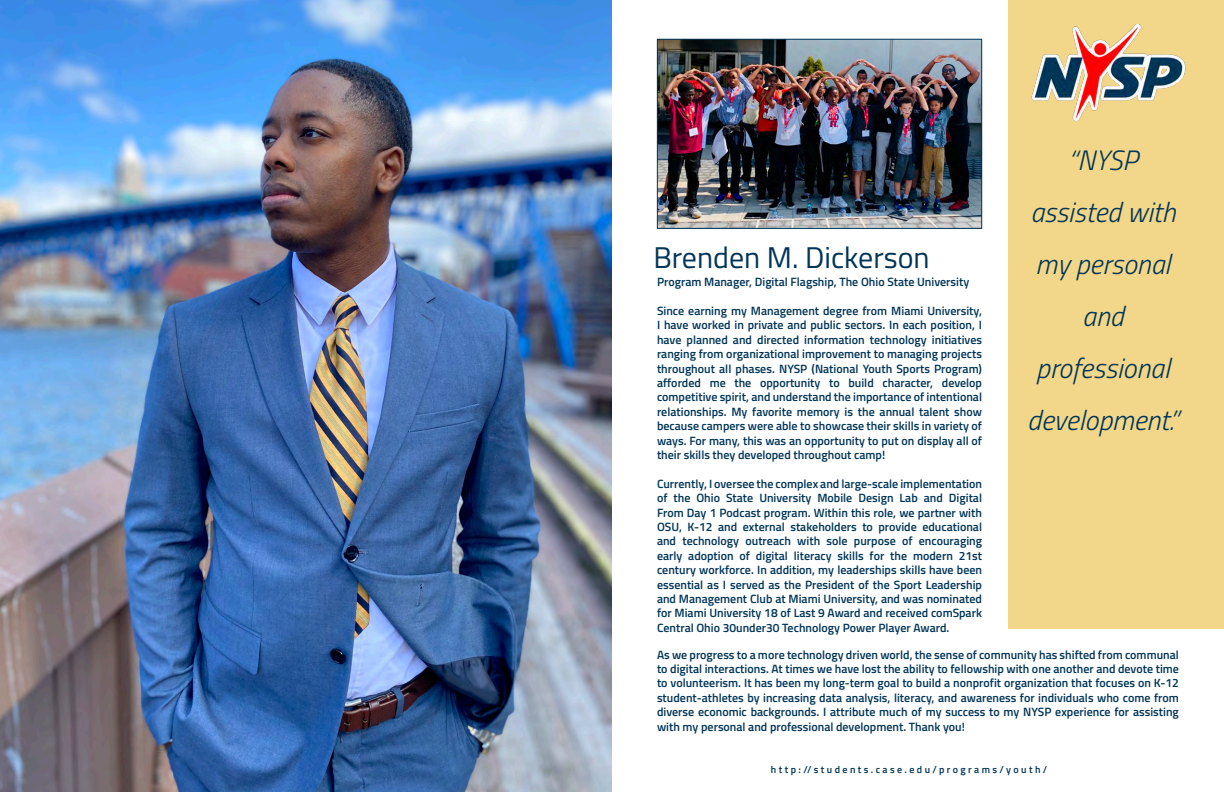
<style>
.page{position:relative;width:1224px;height:792px;background:#fff}
.page>*{position:absolute;margin:0;border:0;box-sizing:border-box;transform-origin:0 0}
.t1{font:30px "Titillium Web";color:#003557}
.t2{font:italic 300 28px/52px "Titillium Web";color:#003557}
.t3{font:600 12px/14.4px "Titillium Web";color:#003557;text-align:justify}
.t4{font:600 10px "Titillium Web";letter-spacing:.24em;color:#003658}
</style>
<div class="page">
<img style="left:0;top:0;width:612px;height:792px">
<div style="left:1008px;top:0;width:216px;height:628px;background:#f2d78a"></div>
<img style="left:659px;top:41px;width:321px;height:186px">
<div style="left:657px;top:39px;width:325px;height:190px;border:1px solid #003658"></div>
<img style="left:1031px;top:24px;width:155px;height:96px">
<p class="t1" style="left:653px;top:236px;width:278px">Brenden M. Dickerson</p>
<p class="t3" style="left:657px;top:274px;width:314px">Program Manager, Digital Flagship, The Ohio State University</p>
<p class="t3" style="left:657px;top:303px;width:327px">Since earning my Management degree from Miami University, I have worked in private and public sectors. In each position, I have planned and directed information technology initiatives ranging from organizational improvement to managing projects throughout all phases. NYSP (National Youth Sports Program) afforded me the opportunity to build character, develop competitive spirit, and understand the importance of intentional relationships. My favorite memory is the annual talent show because campers were able to showcase their skills in variety of ways. For many, this was an opportunity to put on display all of their skills they developed throughout camp!</p>
<p class="t3" style="left:657px;top:476px;width:327px">Currently, I oversee the complex and large-scale implementation of the Ohio State University Mobile Design Lab and Digital From Day 1 Podcast program. Within this role, we partner with OSU, K-12 and external stakeholders to provide educational and technology outreach with sole purpose of encouraging early adoption of digital literacy skills for the modern 21st century workforce. In addition, my leaderships skills have been essential as I served as the President of the Sport Leadership and Management Club at Miami University, and was nominated for Miami University 18 of Last 9 Award and received comSpark Central Ohio 30under30 Technology Power Player Award.</p>
<p class="t2" style="left:1068px;top:133px;width:71px">“NYSP</p>
<p class="t2" style="left:1030px;top:185px;width:147px">assisted with my personal</p>
<p class="t2" style="left:1027px;top:289px;width:153px;text-align:center">and professional development.”</p>
<p class="t3" style="left:657px;top:647px;width:524px">As we progress to a more technology driven world, the sense of community has shifted from communal to digital interactions. At times we have lost the ability to fellowship with one another and devote time to volunteerism. It has been my long-term goal to build a nonprofit organization that focuses on K-12 student-athletes by increasing data analysis, literacy, and awareness for individuals who come from diverse economic backgrounds. I attribute much of my success to my NYSP experience for assisting with my personal and professional development. Thank you!</p>
<p class="t4" style="left:771px;top:762px;width:278px">http://students.case.edu/programs/youth/</p>
</div>
